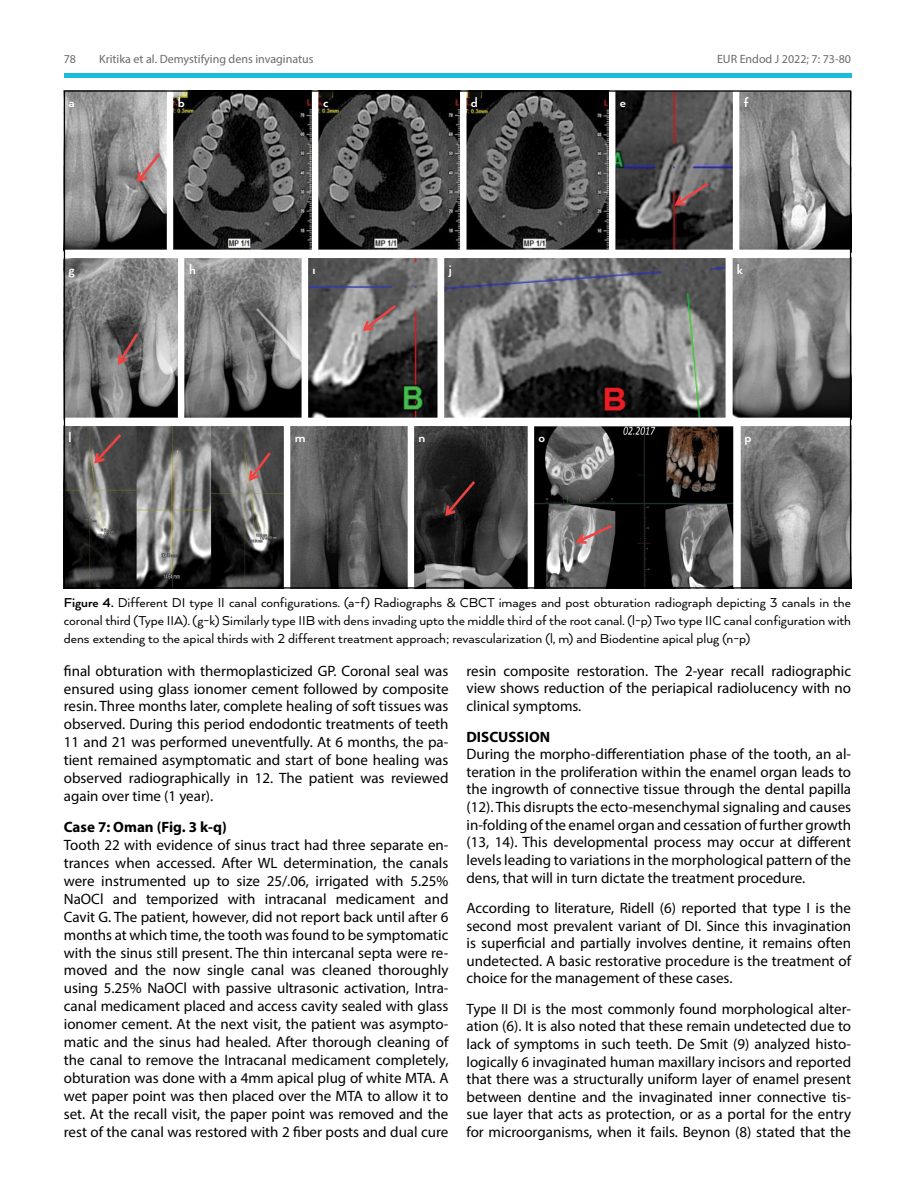
<style>
.page{position:relative;width:915px;height:1191px;background:#fff}
.page>*{position:absolute;margin:0;border:0;box-sizing:border-box;transform-origin:0 0}
.t1{font:15px/18px "Myriad Pro";color:#000;text-align:justify}
.t2{font:700 15px "Myriad Pro";color:#000}
.t3{font:14.85px/17.9px "Arquitecta";color:#000;text-align:justify}
.t4{font:700 14.85px "Arquitecta";color:#fff}
.t5{font:12px "Myriad Pro";color:#696a6d}
.s1{font-weight:700}
</style>
<div class="page">
<div style="left:64px;top:73px;width:786px;height:5px;background:#1abcdc"></div>
<img style="left:66px;top:92px;width:782px;height:494px">
<div style="left:64px;top:250px;width:786px;height:8px;background:#fff"></div>
<div style="left:167px;top:91px;width:6px;height:161px;background:#fff"></div>
<div style="left:178px;top:257px;width:6px;height:162px;background:#fff"></div>
<div style="left:284px;top:425px;width:6px;height:163px;background:#fff"></div>
<div style="left:407px;top:425px;width:7px;height:163px;background:#fff"></div>
<div style="left:527px;top:425px;width:7px;height:163px;background:#fff"></div>
<div style="left:733px;top:425px;width:6px;height:163px;background:#fff"></div>
<div style="left:301px;top:257px;width:7px;height:162px;background:#fff"></div>
<div style="left:437px;top:257px;width:6px;height:162px;background:#fff"></div>
<div style="left:725px;top:257px;width:6px;height:162px;background:#fff"></div>
<div style="left:312px;top:91px;width:6px;height:161px;background:#fff"></div>
<div style="left:460px;top:91px;width:6px;height:161px;background:#fff"></div>
<div style="left:608px;top:91px;width:7px;height:161px;background:#fff"></div>
<div style="left:732px;top:91px;width:7px;height:161px;background:#fff"></div>
<div style="left:64px;top:418px;width:786px;height:8px;background:#fff"></div>
<p class="t5" style="left:64px;top:52px;width:14px">78</p>
<p class="t5" style="left:99px;top:52px;width:216px">Kritika et al. Demystifying dens invaginatus</p>
<p class="t5" style="left:716px;top:52px;width:136px">EUR Endod J 2022; 7: 73-80</p>
<p class="t4" style="left:68px;top:93px;width:8px">a</p>
<p class="t4" style="left:68px;top:260px;width:8px">g</p>
<p class="t4" style="left:178px;top:93px;width:9px">b</p>
<p class="t4" style="left:323px;top:93px;width:7px">c</p>
<p class="t4" style="left:471px;top:93px;width:9px">d</p>
<p class="t4" style="left:619px;top:93px;width:8px">e</p>
<p class="t4" style="left:743px;top:93px;width:6px">f</p>
<p class="t4" style="left:189px;top:260px;width:8px">h</p>
<p class="t4" style="left:312px;top:260px;width:5px">ı</p>
<p class="t4" style="left:448px;top:260px;width:5px">j</p>
<p class="t4" style="left:736px;top:260px;width:8px">k</p>
<p class="t4" style="left:68px;top:428px;width:5px">l</p>
<p class="t4" style="left:295px;top:428px;width:12px">m</p>
<p class="t4" style="left:418px;top:428px;width:8px">n</p>
<p class="t4" style="left:538px;top:428px;width:8px">o</p>
<p class="t4" style="left:744px;top:428px;width:9px">p</p>
<p class="t3" style="left:64px;top:593px;width:788px"><span class="s1">Figure 4.</span> Different DI type II canal configurations. (a-f) Radiographs &amp; CBCT images and post obturation radiograph depicting 3 canals in the coronal third (Type IIA). (g-k) Similarly type IIB with dens invading upto the middle third of the root canal. (l-p) Two type IIC canal configuration with dens extending to the apical thirds with 2 different treatment approach; revascularization (l, m) and Biodentine apical plug (n-p)</p>
<p class="t1" style="left:64px;top:661px;width:386px">final obturation with thermoplasticized GP. Coronal seal was ensured using glass ionomer cement followed by composite resin. Three months later, complete healing of soft tissues was observed. During this period endodontic treatments of teeth 11 and 21 was performed uneventfully. At 6 months, the pa&shy;tient remained asymptomatic and start of bone healing was observed radiographically in 12. The patient was reviewed again over time (1 year).</p>
<p class="t2" style="left:64px;top:817px;width:164px">Case 7: Oman (Fig. 3 k-q)</p>
<p class="t1" style="left:64px;top:835px;width:386px">Tooth 22 with evidence of sinus tract had three separate en&shy;trances when accessed. After WL determination, the canals were instrumented up to size 25/.06, irrigated with 5.25% NaOCl and temporized with intracanal medicament and Cavit G. The patient, however, did not report back until after 6 months at which time, the tooth was found to be symptomatic with the sinus still present. The thin intercanal septa were re&shy;moved and the now single canal was cleaned thoroughly using 5.25% NaOCl with passive ultrasonic activation, Intra&shy;canal medicament placed and access cavity sealed with glass ionomer cement. At the next visit, the patient was asympto&shy;matic and the sinus had healed. After thorough cleaning of the canal to remove the Intracanal medicament completely, obturation was done with a 4mm apical plug of white MTA. A wet paper point was then placed over the MTA to allow it to set. At the recall visit, the paper point was removed and the rest of the canal was restored with 2 fiber posts and dual cure</p>
<p class="t1" style="left:466px;top:661px;width:386px;line-height:17.5px">resin composite restoration. The 2-year recall radiographic view shows reduction of the periapical radiolucency with no clinical symptoms.</p>
<p class="t2" style="left:466px;top:726px;width:85px">DISCUSSION</p>
<p class="t1" style="left:466px;top:745px;width:386px;line-height:17.5px">During the morpho-differentiation phase of the tooth, an al&shy;teration in the proliferation within the enamel organ leads to the ingrowth of connective tissue through the dental papilla (12). This disrupts the ecto-mesenchymal signaling and causes in-folding of the enamel organ and cessation of further growth (13, 14). This developmental process may occur at different levels leading to variations in the morphological pattern of the dens, that will in turn dictate the treatment procedure.</p>
<p class="t1" style="left:466px;top:899px;width:386px;line-height:17.5px">According to literature, Ridell (6) reported that type I is the second most prevalent variant of DI. Since this invagination is superficial and partially involves dentine, it remains often undetected. A basic restorative procedure is the treatment of choice for the management of these cases.</p>
<p class="t1" style="left:466px;top:999px;width:386px;line-height:17.5px">Type II DI is the most commonly found morphological alter&shy;ation (6). It is also noted that these remain undetected due to lack of symptoms in such teeth. De Smit (9) analyzed histo&shy;logically 6 invaginated human maxillary incisors and reported that there was a structurally uniform layer of enamel present between dentine and the invaginated inner connective tis&shy;sue layer that acts as protection, or as a portal for the entry for microorganisms, when it fails. Beynon (8) stated that the</p>
</div>
